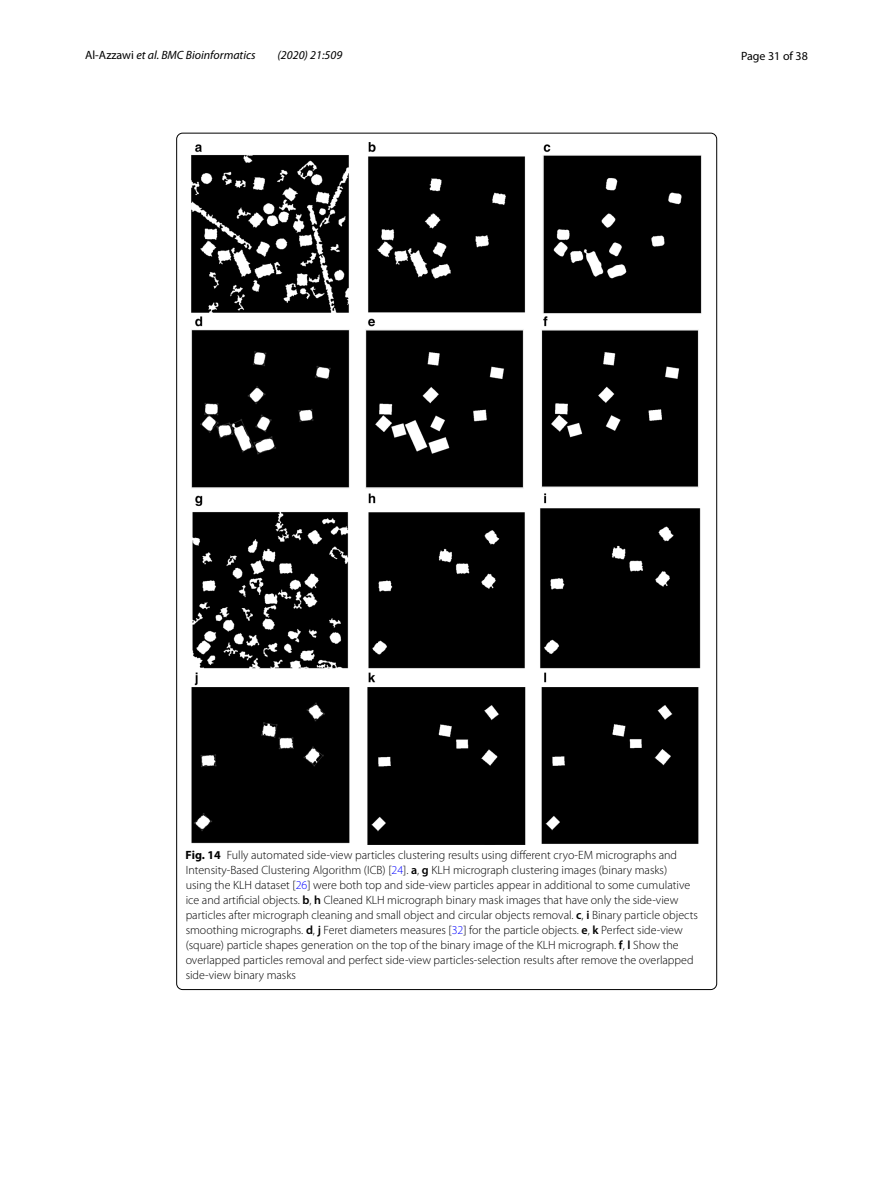
<style>
.page{position:relative;width:893px;height:1187px;background:#fff}
.page>*{position:absolute;margin:0;border:0;box-sizing:border-box;transform-origin:0 0}
.t1{font:300 12px/15px "Myriad Pro";color:#000}
.t2{font:italic 12px "Myriad Pro";color:#000}
.t3{font:12px "Myriad Pro";color:#000}
.s1{font-style:normal}
.s2{font-weight:700}
.s3{color:#00f}
.s4{font-weight:600}
</style>
<div class="page">
<img style="left:191px;top:142px;width:511px;height:702px">
<p class="t2" style="left:85px;top:48px;width:172px"><span class="s1">Al‑Azzawi</span> et al. BMC Bioinformatics</p>
<p class="t2" style="left:278px;top:48px;width:66px">(2020) 21:509</p>
<p class="t3" style="left:741px;top:48px;width:68px">Page 31 of 38</p>
<p class="t1" style="left:186px;top:848px;width:514px"><span class="s2">Fig. 14</span> Fully automated side-view particles clustering results using different cryo-EM micrographs and Intensity-Based Clustering Algorithm (ICB) [<span class="s3">24</span>]. <span class="s4">a</span>, <span class="s4">g</span> KLH micrograph clustering images (binary masks)<br>using the KLH dataset [<span class="s3">26</span>] were both top and side-view particles appear in additional to some cumulative ice and artificial objects. <span class="s4">b</span>, <span class="s4">h</span> Cleaned KLH micrograph binary mask images that have only the side-view particles after micrograph cleaning and small object and circular objects removal. <span class="s4">c</span>, <span class="s4">i</span> Binary particle objects smoothing micrographs. <span class="s4">d</span>, <span class="s4">j</span> Feret diameters measures [<span class="s3">32</span>] for the particle objects. <span class="s4">e</span>, <span class="s4">k</span> Perfect side-view (square) particle shapes generation on the top of the binary image of the KLH micrograph. <span class="s4">f</span>, <span class="s4">l</span> Show the overlapped particles removal and perfect side-view particles-selection results after remove the overlapped side-view binary masks</p>
</div>
